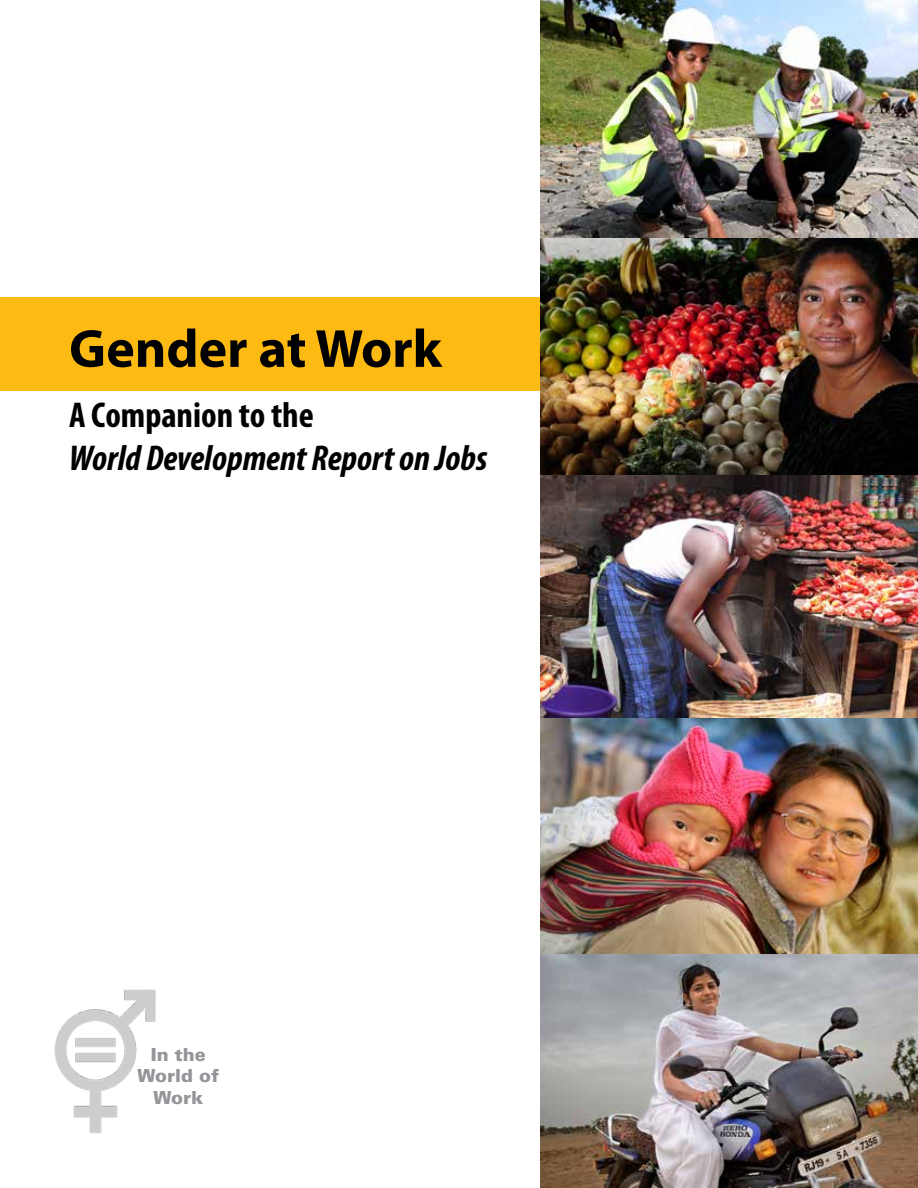
<style>
.page{position:relative;width:918px;height:1188px;background:#fff}
.page>*{position:absolute;margin:0;border:0;box-sizing:border-box;transform-origin:0 0}
.t1{font:700 54px "Myriad Pro";color:#000}
.t2{font:italic 700 condensed 36px/43.2px "Myriad Pro";color:#000}
.t3{font:900 18px/21.6px "Univers";color:#939598;text-align:center}
.s1{font-style:normal}
</style>
<div class="page">
<div style="left:0;top:297px;width:918px;height:94px;background:#fdba13"></div>
<img style="left:540px;top:0;width:378px;height:1188px">
<img style="left:54px;top:989px;width:102px;height:144px">
<p class="t1" style="left:69px;top:313px;width:374px">Gender at Work</p>
<p class="t2" style="left:69px;top:392px;width:420px"><span class="s1">A Companion to the<br></span>World Development Report on Jobs</p>
<p class="t3" style="left:137px;top:1043px;width:83px">In the<br>World of<br>Work</p>
</div>
